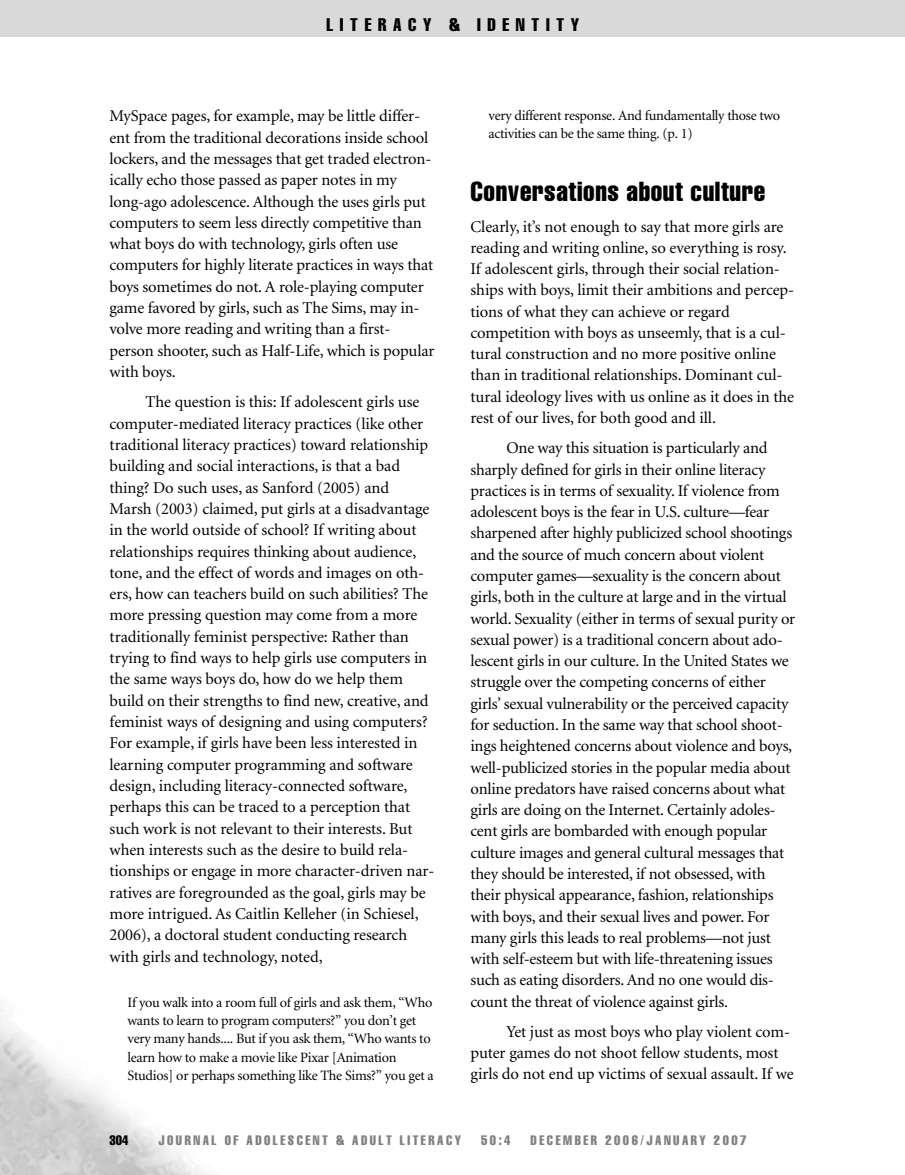
<style>
.page{position:relative;width:905px;height:1175px;background:#fff}
.page>*{position:absolute;margin:0;border:0;box-sizing:border-box;transform-origin:0 0}
.t1{font:extra-condensed 27px "Helvetica";letter-spacing:.025em;color:#000}
.t2{font:extra-condensed 18px "Helvetica";letter-spacing:.37em;color:#000}
.t3{font:16.5px/21.3px "Minion";letter-spacing:-.01em;color:#000}
.t4{font:14.25px/18.3px "Minion";letter-spacing:-.02em;color:#000}
.t5{font:extra-condensed 13.5px "Helvetica";letter-spacing:.185em;color:#808080}
.t6{font:extra-condensed 13.5px "Helvetica";color:#000}
</style>
<div class="page">
<div style="left:0;top:0;width:904px;height:36px;background:#d9d9d9"></div>
<p class="t2" style="left:326px;top:18px;width:254px">LITERACY &amp; IDENTITY</p>
<p class="t3" style="left:110px;top:107px;width:326px">MySpace pages, for example, may be little differ&shy;ent from the traditional decorations inside school lockers, and the messages that get traded electron&shy;ically echo those passed as paper notes in my long-ago adolescence. Although the uses girls put computers to seem less directly competitive than what boys do with technology, girls often use computers for highly literate practices in ways that boys sometimes do not. A role-playing computer game favored by girls, such as The Sims, may in&shy;volve more reading and writing than a first&shy;person shooter, such as Half-Life, which is popular with boys.</p>
<p class="t3" style="left:110px;top:393px;width:326px;text-indent:36px">The question is this: If adolescent girls use computer-mediated literacy practices (like other traditional literacy practices) toward relationship building and social interactions, is that a bad thing? Do such uses, as Sanford (2005) and Marsh (2003) claimed, put girls at a disadvantage in the world outside of school? If writing about relationships requires thinking about audience, tone, and the effect of words and images on oth&shy;ers, how can teachers build on such abilities? The more pressing question may come from a more traditionally feminist perspective: Rather than trying to find ways to help girls use computers in the same ways boys do, how do we help them build on their strengths to find new, creative, and feminist ways of designing and using computers?<br>For example, if girls have been less interested in learning computer programming and software design, including literacy-connected software, perhaps this can be traced to a perception that such work is not relevant to their interests. But when interests such as the desire to build rela&shy;tionships or engage in more character-driven nar&shy;ratives are foregrounded as the goal, girls may be more intrigued. As Caitlin Kelleher (in Schiesel, 2006), a doctoral student conducting research with girls and technology, noted,</p>
<p class="t4" style="left:128px;top:994px;width:308px">If you walk into a room full of girls and ask them, “Who wants to learn to program computers?” you don’t get very many hands.... But if you ask them, “Who wants to learn how to make a movie like Pixar [Animation Studios] or perhaps something like The Sims?” you get a</p>
<p class="t4" style="left:488px;top:107px;width:293px">very different response. And fundamentally those two activities can be the same thing. (p. 1)</p>
<h1 class="t1" style="left:470px;top:182px;width:296px">Conversations about culture</h1>
<p class="t3" style="left:470px;top:217px;width:325px">Clearly, it’s not enough to say that more girls are reading and writing online, so everything is rosy.<br>If adolescent girls, through their social relation&shy;ships with boys, limit their ambitions and percep&shy;tions of what they can achieve or regard competition with boys as unseemly, that is a cul&shy;tural construction and no more positive online than in traditional relationships. Dominant cul&shy;tural ideology lives with us online as it does in the rest of our lives, for both good and ill.</p>
<p class="t3" style="left:470px;top:439px;width:326px;text-indent:36px">One way this situation is particularly and sharply defined for girls in their online literacy practices is in terms of sexuality. If violence from adolescent boys is the fear in U.S. culture—fear sharpened after highly publicized school shootings and the source of much concern about violent computer games—sexuality is the concern about girls, both in the culture at large and in the virtual world. Sexuality (either in terms of sexual purity or sexual power) is a traditional concern about ado&shy;lescent girls in our culture. In the United States we struggle over the competing concerns of either girls’ sexual vulnerability or the perceived capacity for seduction. In the same way that school shoot&shy;ings heightened concerns about violence and boys, well-publicized stories in the popular media about online predators have raised concerns about what girls are doing on the Internet. Certainly adoles&shy;cent girls are bombarded with enough popular culture images and general cultural messages that they should be interested, if not obsessed, with their physical appearance, fashion, relationships with boys, and their sexual lives and power. For many girls this leads to real problems—not just with self-esteem but with life-threatening issues such as eating disorders. And no one would dis&shy;count the threat of violence against girls.</p>
<p class="t3" style="left:470px;top:1022px;width:325px;text-indent:36px">Yet just as most boys who play violent com&shy;puter games do not shoot fellow students, most girls do not end up victims of sexual assault. If we</p>
<p class="t6" style="left:110px;top:1135px;width:20px">304</p>
<p class="t5" style="left:158px;top:1135px;width:304px">JOURNAL OF ADOLESCENT &amp; ADULT LITERACY</p>
<p class="t5" style="left:481px;top:1135px;width:31px">50:4</p>
<p class="t5" style="left:530px;top:1135px;width:217px">DECEMBER 2006/JANUARY 2007</p>
</div>
